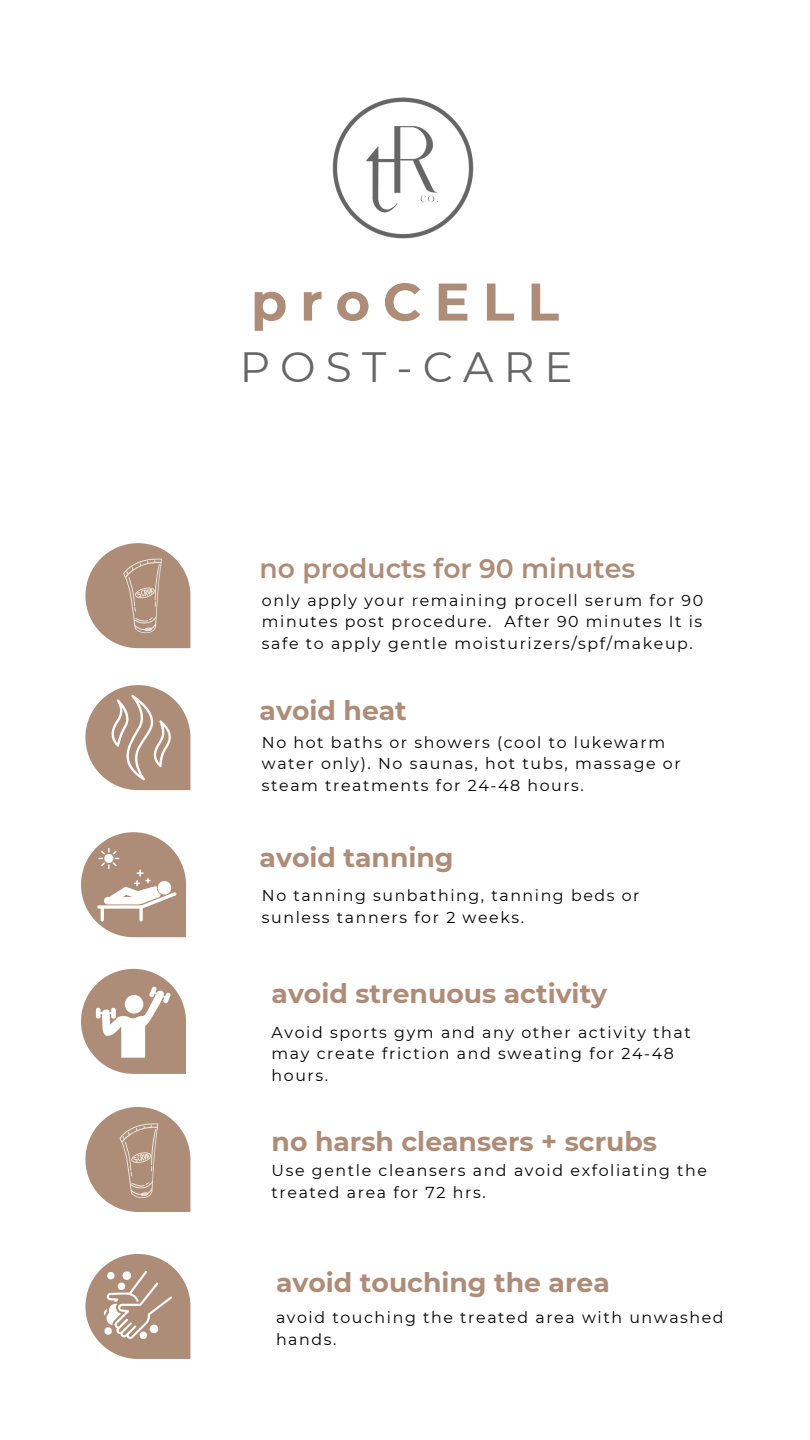
<style>
.page{position:relative;width:810px;height:1440px;background:#fff}
.page>*{position:absolute;margin:0;border:0;box-sizing:border-box;transform-origin:0 0}
.t1{font:700 52.9px "Montserrat";letter-spacing:.24em;color:#ae8d78}
.t2{font:42.3px "Montserrat";letter-spacing:.24em;color:#666}
.t3{font:700 26.7px "Montserrat";color:#ae8d78}
.t4{font:600 26.7px "Montserrat";color:#ae8d78}
.t5{font:15.8px/21.8px "Montserrat";letter-spacing:.1em;color:#000}
</style>
<div class="page">
<svg style="left:85px;top:685px;width:105px;height:105px"></svg>
<svg style="left:81px;top:832px;width:105px;height:105px"></svg>
<svg style="left:81px;top:969px;width:105px;height:105px"></svg>
<img style="left:332px;top:97px;width:142px;height:142px">
<svg style="left:85px;top:1107px;width:105px;height:105px"></svg>
<svg style="left:85px;top:1254px;width:105px;height:105px"></svg>
<svg style="left:85px;top:543px;width:105px;height:105px"></svg>
<h1 class="t1" style="left:251px;top:269px;width:310px">proCELL</h1>
<h2 class="t2" style="left:240px;top:341px;width:335px">POST-CARE</h2>
<h3 class="t4" style="left:260px;top:552px;width:377px">no products for 90 minutes</h3>
<p class="t5" style="left:262px;top:589px;width:443px;text-align:justify">only apply your remaining procell serum for 90 minutes post procedure. After 90 minutes It is safe to apply gentle moisturizers/spf/makeup.</p>
<h3 class="t3" style="left:260px;top:694px;width:149px">avoid heat</h3>
<p class="t5" style="left:262px;top:731px;width:420px">No hot baths or showers (cool to lukewarm water only). No saunas, hot tubs, massage or steam treatments for 24-48 hours.</p>
<h3 class="t3" style="left:260px;top:841px;width:195px">avoid tanning</h3>
<p class="t5" style="left:262px;top:884px;width:379px">No tanning sunbathing, tanning beds or sunless tanners for 2 weeks.</p>
<h3 class="t3" style="left:272px;top:977px;width:337px">avoid strenuous activity</h3>
<p class="t5" style="left:272px;top:1021px;width:421px">Avoid sports gym and any other activity that may create friction and sweating for 24-48 hours.</p>
<h3 class="t3" style="left:272px;top:1125px;width:387px">no harsh cleansers + scrubs</h3>
<p class="t5" style="left:272px;top:1160px;width:437px">Use gentle cleansers and avoid exfoliating the treated area for 72 hrs.</p>
<h3 class="t3" style="left:276px;top:1266px;width:335px">avoid touching the area</h3>
<p class="t5" style="left:276px;top:1307px;width:449px">avoid touching the treated area with unwashed hands.</p>
</div>
